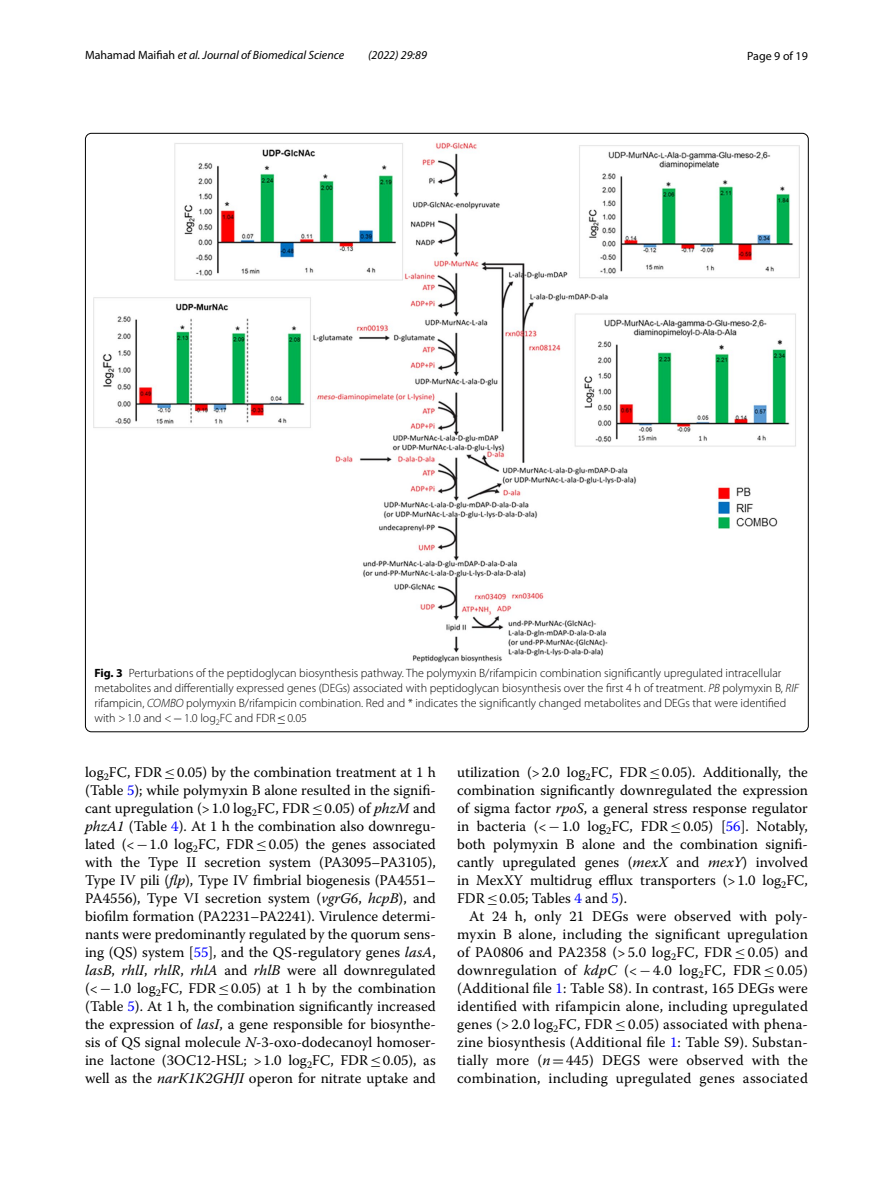
<style>
.page{position:relative;width:893px;height:1187px;background:#fff}
.page>*{position:absolute;margin:0;border:0;box-sizing:border-box;transform-origin:0 0}
.t1{font:14.7px/18px "Warnock Pro";color:#000;text-align:justify}
.t2{font:300 12px/15px "Myriad Pro";color:#000}
.t3{font:italic 12px "Myriad Pro";color:#000}
.t4{font:12px "Myriad Pro";color:#000}
.s1{font-style:normal}
.s2{font-weight:700}
.s3{font-style:italic}
.s4{font-family:"MTSY";font-weight:400}
.s5{font-family:"MTSY"}
.s6{color:#00f}
</style>
<div class="page">
<img style="left:94px;top:142px;width:706px;height:520px">
<p class="t3" style="left:85px;top:48px;width:261px"><span class="s1">Mahamad Maifiah</span> et al. Journal of Biomedical Science</p>
<p class="t3" style="left:368px;top:48px;width:60px">(2022) 29:89</p>
<p class="t4" style="left:747px;top:48px;width:62px">Page 9 of 19</p>
<p class="t2" style="left:94px;top:666px;width:706px"><span class="s2">Fig. 3</span> Perturbations of the peptidoglycan biosynthesis pathway. The polymyxin B/rifampicin combination significantly upregulated intracellular metabolites and differentially expressed genes (DEGs) associated with peptidoglycan biosynthesis over the first 4 h of treatment. <span class="s3">PB</span> polymyxin B, <span class="s3">RIF </span>rifampicin, <span class="s3">COMBO</span> polymyxin B/rifampicin combination. Red and * indicates the significantly changed metabolites and DEGs that were identified with &gt;1.0 and &lt;<span class="s4">−</span>1.0 log<sub>2</sub>FC and FDR<span class="s4">≤</span>0.05</p>
<p class="t1" style="left:85px;top:762px;width:352px">log<sub>2</sub>FC, FDR<span class="s5">≤</span>0.05) by the combination treatment at 1 h (Table <span class="s6">5</span>); while polymyxin B alone resulted in the signifi&shy;cant upregulation (&gt;1.0 log<sub>2</sub>FC, FDR<span class="s5">≤</span>0.05) of <span class="s3">phzM</span> and <span class="s3">phzA1</span> (Table <span class="s6">4</span>). At 1 h the combination also downregu&shy;lated (&lt;<span class="s5">−</span>1.0 log<sub>2</sub>FC, FDR<span class="s5">≤</span>0.05) the genes associated with the Type II secretion system (PA3095–PA3105), Type IV pili (<span class="s3">flp</span>), Type IV fimbrial biogenesis (PA4551– PA4556), Type VI secretion system (<span class="s3">vgrG6</span>, <span class="s3">hcpB</span>), and biofilm formation (PA2231–PA2241). Virulence determi&shy;nants were predominantly regulated by the quorum sens&shy;ing (QS) system [<span class="s6">55</span>], and the QS-regulatory genes <span class="s3">lasA</span>, <span class="s3">lasB</span>, <span class="s3">rhlI</span>, <span class="s3">rhlR</span>, <span class="s3">rhlA</span> and <span class="s3">rhlB</span> were all downregulated (&lt;<span class="s5">−</span>1.0 log<sub>2</sub>FC, FDR<span class="s5">≤</span>0.05) at 1 h by the combination (Table <span class="s6">5</span>). At 1 h, the combination significantly increased the expression of <span class="s3">lasI</span>, a gene responsible for biosynthe&shy;sis of QS signal molecule <span class="s3">N</span>-3-oxo-dodecanoyl homoser&shy;ine lactone (3OC12-HSL; &gt;1.0 log<sub>2</sub>FC, FDR<span class="s5">≤</span>0.05), as well as the <span class="s3">narK1K2GHJI</span> operon for nitrate uptake and</p>
<p class="t1" style="left:457px;top:762px;width:352px">utilization (&gt;2.0 log<sub>2</sub>FC, FDR<span class="s5">≤</span>0.05). Additionally, the combination significantly downregulated the expression of sigma factor <span class="s3">rpoS</span>, a general stress response regulator in bacteria (&lt;<span class="s5">−</span>1.0 log<sub>2</sub>FC, FDR<span class="s5">≤</span>0.05) [<span class="s6">56</span>]. Notably, both polymyxin B alone and the combination signifi&shy;cantly upregulated genes (<span class="s3">mexX</span> and <span class="s3">mexY</span>) involved in MexXY multidrug efflux transporters (&gt;1.0 log<sub>2</sub>FC, FDR<span class="s5">≤</span>0.05; Tables <span class="s6">4</span> and <span class="s6">5</span>).</p>
<p class="t1" style="left:457px;top:906px;width:352px;text-indent:12px">At 24 h, only 21 DEGs were observed with poly&shy;myxin B alone, including the significant upregulation of PA0806 and PA2358 (&gt; 5.0 log<sub>2</sub>FC, FDR <span class="s5">≤</span> 0.05) and downregulation of <span class="s3">kdpC</span> (&lt;<span class="s5">−</span>4.0 log<sub>2</sub>FC, FDR <span class="s5">≤</span> 0.05) (Additional file <span class="s6">1</span>: Table S8). In contrast, 165 DEGs were identified with rifampicin alone, including upregulated genes (&gt; 2.0 log<sub>2</sub>FC, FDR <span class="s5">≤</span> 0.05) associated with phena&shy;zine biosynthesis (Additional file <span class="s6">1</span>: Table S9). Substan&shy;tially more (<span class="s3">n</span><span class="s5">=</span>445) DEGS were observed with the combination, including upregulated genes associated</p>
</div>
